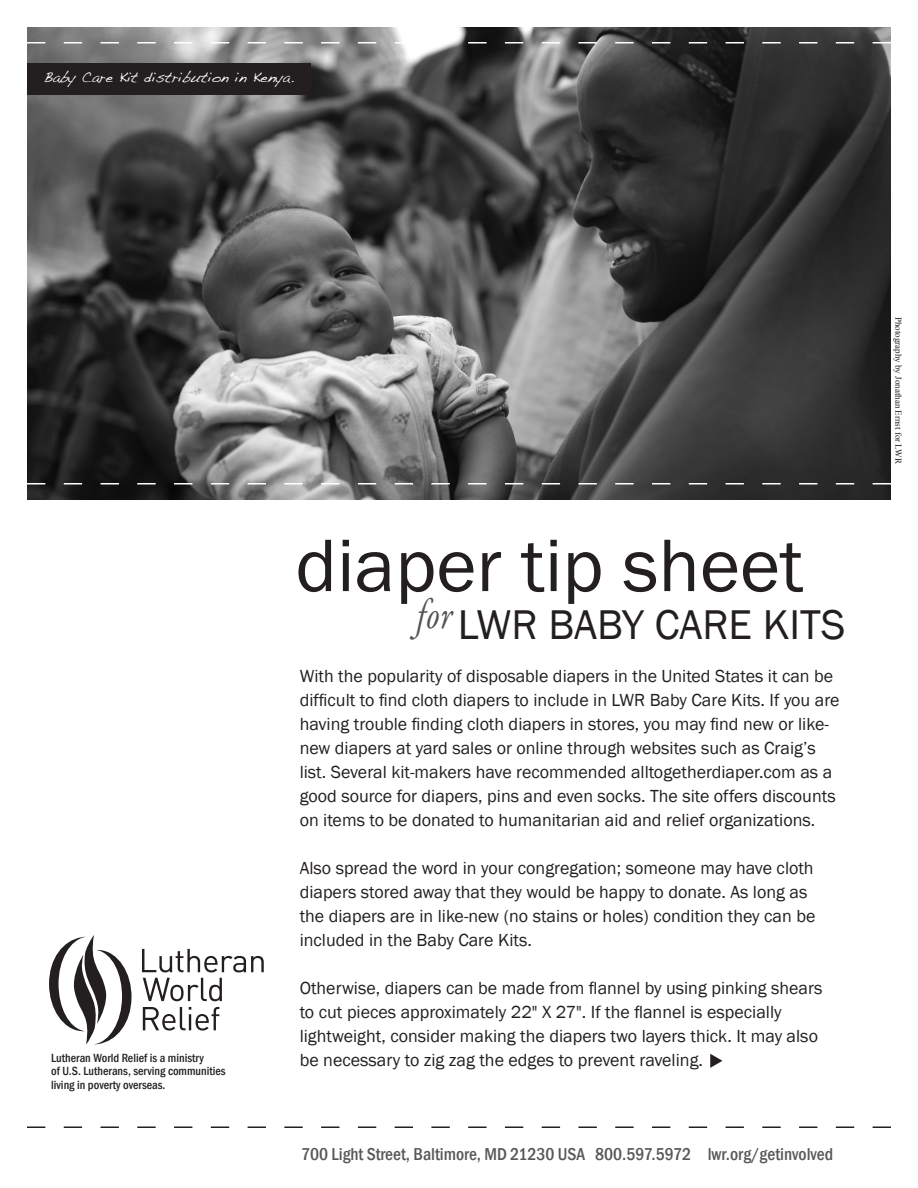
<style>
.page{position:relative;width:918px;height:1188px;background:#fff}
.page>*{position:absolute;margin:0;border:0;box-sizing:border-box;transform-origin:0 0}
.t1{font:76.95px "Franklin Gothic";color:#231f20}
.t2{font:42.75px "Franklin Gothic";color:#231f20}
.t3{font:italic 42.3px "Garamond Premr Pro";color:#535355;scale:.8 1}
.t4{font:18px/24px "Franklin Gothic";color:#231f20}
.t5{font:500 condensed 17.7px "Franklin Gothic";color:#57585a}
.t6{font:14.85px "Handwriting Dakota";color:#fff}
.t7{font:500 condensed 12.15px "Franklin Gothic";color:#231f20}
.t8{font:9px "Times New Roman";color:#231f20}
</style>
<div class="page">
<img style="left:27px;top:27px;width:864px;height:473px">
<svg style="left:710px;top:1054px;width:12px;height:14px"></svg>
<div style="left:27px;top:63px;width:283px;height:31px;background:#231f20"></div>
<svg style="left:27px;top:483px;width:864px;height:1px"></svg>
<svg style="left:49px;top:935px;width:83px;height:110px"></svg>
<svg style="left:142px;top:949px;width:122px;height:23px"></svg>
<svg style="left:143px;top:978px;width:79px;height:23px"></svg>
<svg style="left:143px;top:1007px;width:76px;height:24px"></svg>
<svg style="left:27px;top:1126px;width:864px;height:2px"></svg>
<svg style="left:27px;top:42px;width:864px;height:2px"></svg>
<p class="t6" style="left:43px;top:68px;width:252px">Baby Care Kit distribution in Kenya.</p>
<p class="t7" style="left:51px;top:1050px;width:154px">Lutheran World Relief is a ministry</p>
<p class="t7" style="left:51px;top:1063px;width:176px">of U.S. Lutherans, serving communities</p>
<p class="t7" style="left:51px;top:1077px;width:116px">living in poverty overseas.</p>
<p class="t1" style="left:296px;top:518px;width:509px">diaper tip sheet</p>
<p class="t2" style="left:458px;top:598px;width:389px">LWR BABY CARE KITS</p>
<p class="t3" style="left:417px;top:588px;width:46px">for</p>
<p class="t4" style="left:300px;top:665px;width:542px">With the popularity of disposable diapers in the United States it can be difficult to find cloth diapers to include in LWR Baby Care Kits. If you are having trouble finding cloth diapers in stores, you may find new or like&shy;new diapers at yard sales or online through websites such as Craig’s list. Several kit-makers have recommended alltogetherdiaper.com as a good source for diapers, pins and even socks. The site offers discounts on items to be donated to humanitarian aid and relief organizations.</p>
<p class="t4" style="left:300px;top:857px;width:517px">Also spread the word in your congregation; someone may have cloth diapers stored away that they would be happy to donate. As long as the diapers are in like-new (no stains or holes) condition they can be included in the Baby Care Kits.</p>
<p class="t4" style="left:300px;top:977px;width:524px">Otherwise, diapers can be made from flannel by using pinking shears to cut pieces approximately 22" X 27". If the flannel is especially lightweight, consider making the diapers two layers thick. It may also be necessary to zig zag the edges to prevent raveling.</p>
<p class="t5" style="left:301px;top:1142px;width:534px">700 Light Street, Baltimore, MD 21230 USA 800.597.5972 lwr.org/getinvolved</p>
<p class="t8" style="left:905px;top:317px;width:149px;rotate:90deg">Photography by Jonathan Ernst for LWR</p>
</div>
